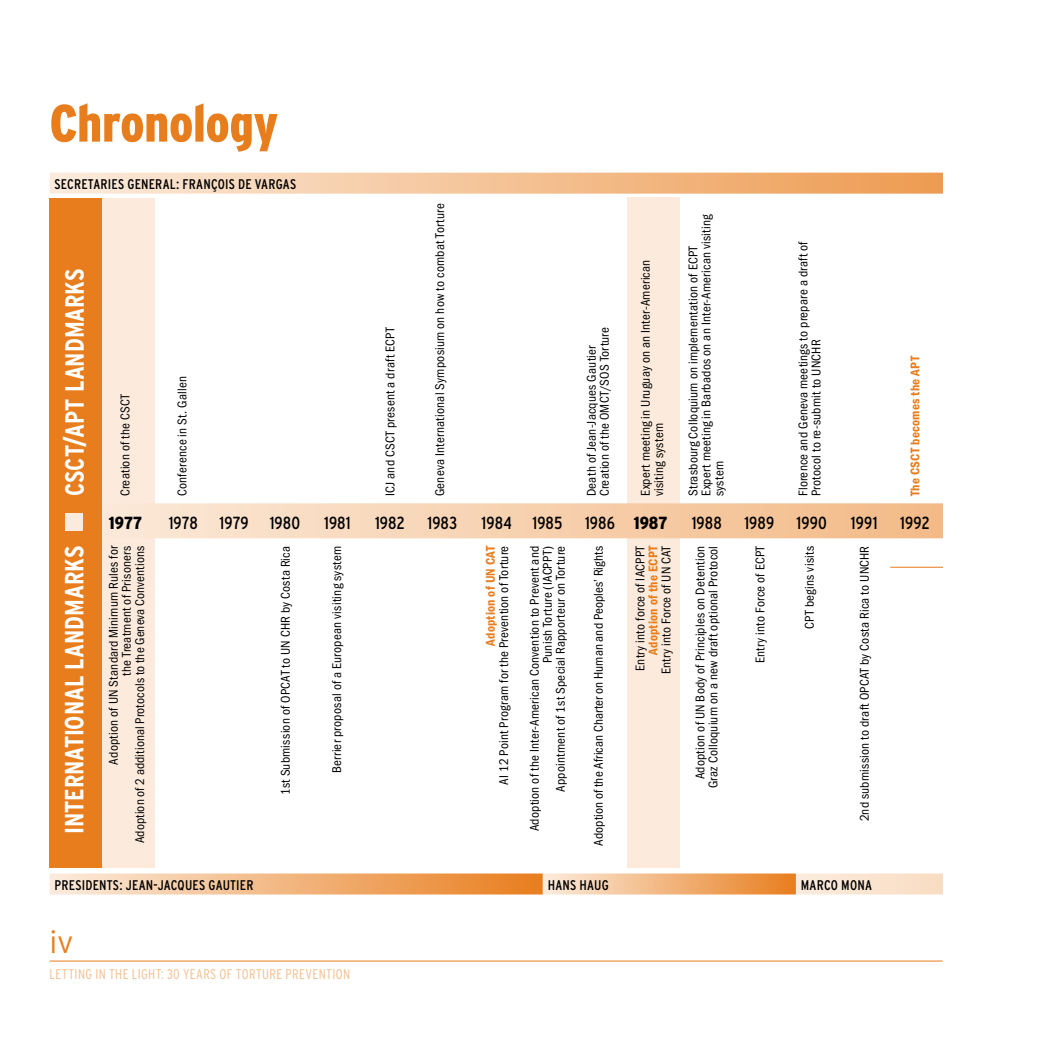
<style>
.page{position:relative;width:1042px;height:1042px;background:#fff}
.page>*{position:absolute;margin:0;border:0;box-sizing:border-box;transform-origin:0 0}
.t1{font:900 condensed 52.5px "Interstate";letter-spacing:-.005em;color:#e87d1d}
.t2{font:300 31.5px "Interstate";color:#e87d1d}
.t3{font:700 condensed 26.25px "Interstate";letter-spacing:-.005em;color:#fff}
.t4{font:condensed 17.5px "Interstate";letter-spacing:.005em;color:#000}
.t5{font:900 condensed 17.5px "Interstate";color:#000}
.t6{font:condensed 14px "Interstate";letter-spacing:.015em;color:#000}
.t7{font:300 condensed 14px "Interstate";letter-spacing:.03em;color:#f4be8e}
.t8{font:condensed 13.12px/13.1px "Franklin Gothic";letter-spacing:.015em;color:#000}
.t9{font:600 condensed 13.12px "Franklin Gothic";letter-spacing:.015em;color:#e87d1d}
.s1{font-weight:900}
</style>
<div class="page">
<hr style="left:50px;top:960px;width:893px;height:1px;background:#e87d1d">
<div style="left:101px;top:198px;width:54px;height:670px;background:#fcebdd"></div>
<div style="left:627px;top:198px;width:53px;height:670px;background:#fcebdd"></div>
<svg style="left:796px;top:873px;width:147px;height:21px;background:#fae4d1"></svg>
<svg style="left:155px;top:503px;width:788px;height:35px;background:#f6d0ad"></svg>
<div style="left:49px;top:198px;width:53px;height:670px;background:#e87d1d"></div>
<svg style="left:50px;top:173px;width:893px;height:21px;background:#f4c498"></svg>
<hr style="left:890px;top:567px;width:152px;height:1px;background:#e87d1d">
<div style="left:50px;top:873px;width:493px;height:21px;background:linear-gradient(to right,#fcecdd,#e87d1d)"></div>
<div style="left:543px;top:873px;width:253px;height:21px;background:linear-gradient(to right,#fcecdd,#e87d1e)"></div>
<div style="left:65px;top:513px;width:18px;height:18px;background:#fcebdd"></div>
<div style="left:943px;top:147px;width:99px;height:780px;background:#fff"></div>
<h1 class="t1" style="left:50px;top:94px;width:230px">Chronology</h1>
<p class="t6" style="left:55px;top:176px;width:242px">SECRETARIES GENERAL: FRANÇOIS DE VARGAS</p>
<h3 class="t3" style="left:60px;top:496px;width:229px;rotate:-90deg">csct/apt landmarks</h3>
<p class="t8" style="left:119px;top:496px;width:104px;rotate:-90deg">Creation of the CSCT</p>
<p class="t8" style="left:176px;top:496px;width:121px;rotate:-90deg">Conference in St. Gallen</p>
<p class="t8" style="left:384px;top:496px;width:171px;rotate:-90deg">ICJ and CSCT present a draft ECPT</p>
<p class="t8" style="left:433px;top:496px;width:294px;rotate:-90deg">Geneva International Symposium on how to combat Torture</p>
<p class="t8" style="left:585px;top:496px;width:171px;rotate:-90deg">Death of Jean-Jacques Gautier<br>Creation of the OMCT/SOS Torture</p>
<p class="t8" style="left:639px;top:496px;width:238px;rotate:-90deg">Expert meeting in Uruguay on an Inter-American visiting system</p>
<p class="t8" style="left:686px;top:496px;width:284px;rotate:-90deg">Strasbourg Colloquium on implementation of ECPT<br>Expert meeting in Barbados on an Inter-American visiting system</p>
<p class="t8" style="left:796px;top:496px;width:257px;rotate:-90deg">Florence and Geneva meetings to prepare a draft of<br>Protocol to re-submit to UNCHR</p>
<p class="t9" style="left:907px;top:496px;width:142px;rotate:-90deg">The CSCT becomes the APT</p>
<h3 class="t3" style="left:59px;top:833px;width:289px;rotate:-90deg">International landmarks</h3>
<h3 class="t5" style="left:109px;top:513px;width:35px">1977</h3>
<h3 class="t4" style="left:169px;top:513px;width:133px">1978 1979 1980</h3>
<h3 class="t4" style="left:324px;top:513px;width:28px">1981</h3>
<h3 class="t4" style="left:375px;top:513px;width:31px">1982</h3>
<h3 class="t4" style="left:427px;top:513px;width:31px">1983</h3>
<h3 class="t4" style="left:481px;top:513px;width:82px">1984 1985</h3>
<h3 class="t4" style="left:585px;top:513px;width:84px">1986 <span class="s1">1987</span></h3>
<h3 class="t4" style="left:692px;top:513px;width:32px">1988</h3>
<h3 class="t4" style="left:744px;top:513px;width:31px">1989</h3>
<h3 class="t4" style="left:796px;top:513px;width:32px">1990</h3>
<h3 class="t4" style="left:851px;top:513px;width:28px">1991</h3>
<h3 class="t4" style="left:900px;top:513px;width:31px">1992</h3>
<p class="t8" style="left:279px;top:795px;width:251px;rotate:-90deg">1st Submission of OPCAT to UN CHR by Costa Rica</p>
<p class="t9" style="left:483px;top:646px;width:102px;rotate:-90deg">Adoption of UN CAT</p>
<p class="t8" style="left:497px;top:785px;width:240px;rotate:-90deg">AI 12 Point Program for the Prevention of Torture</p>
<p class="t8" style="left:528px;top:831px;width:287px;text-align:right;rotate:-90deg">Adoption of the Inter-American Convention to Prevent and<br>Punish Torture (IACPPT)<br>Appointment of 1st Special Rapporteur on Torture</p>
<p class="t8" style="left:633px;top:671px;width:127px;rotate:-90deg">Entry into force of IACPPT</p>
<p class="t9" style="left:645px;top:654px;width:111px;rotate:-90deg">Adoption of the ECPT</p>
<p class="t8" style="left:660px;top:674px;width:130px;rotate:-90deg">Entry into Force of UN CAT</p>
<p class="t8" style="left:753px;top:663px;width:119px;rotate:-90deg">Entry into Force of ECPT</p>
<p class="t8" style="left:858px;top:821px;width:277px;rotate:-90deg">2nd submission to draft OPCAT by Costa Rica to UNCHR</p>
<p class="t8" style="left:107px;top:843px;width:299px;text-align:right;rotate:-90deg">Adoption of UN Standard Minimum Rules for<br>the Treatment of Prisoners<br>Adoption of 2 additional Protocols to the Geneva Conventions</p>
<p class="t8" style="left:330px;top:773px;width:229px;rotate:-90deg">Berrier proposal of a European visiting system</p>
<p class="t8" style="left:592px;top:846px;width:301px;rotate:-90deg">Adoption of the African Charter on Human and Peoples’ Rights</p>
<p class="t8" style="left:694px;top:788px;width:244px;text-align:right;rotate:-90deg">Adoption of UN Body of Principles on Detention<br>Graz Colloquium on a new draft optional Protocol</p>
<p class="t8" style="left:803px;top:629px;width:84px;rotate:-90deg">CPT begins visits</p>
<p class="t6" style="left:55px;top:877px;width:200px">PRESIDENTS: JEAN-JACQUES GAUTIER</p>
<p class="t6" style="left:548px;top:877px;width:61px">HANS HAUG</p>
<h2 class="t2" style="left:50px;top:924px;width:25px">iv</h2>
<p class="t7" style="left:50px;top:966px;width:89px">LETTINGIN THE LIGHT</p>
<p class="t7" style="left:161px;top:966px;width:36px">: 30 YEARS</p>
<p class="t7" style="left:219px;top:966px;width:24px">OF TORT</p>
<p class="t7" style="left:262px;top:966px;width:31px">URE PREVE</p>
<p class="t7" style="left:319px;top:966px;width:33px">NTION</p>
<p class="t6" style="left:801px;top:877px;width:73px">MARCO MONA</p>
</div>
